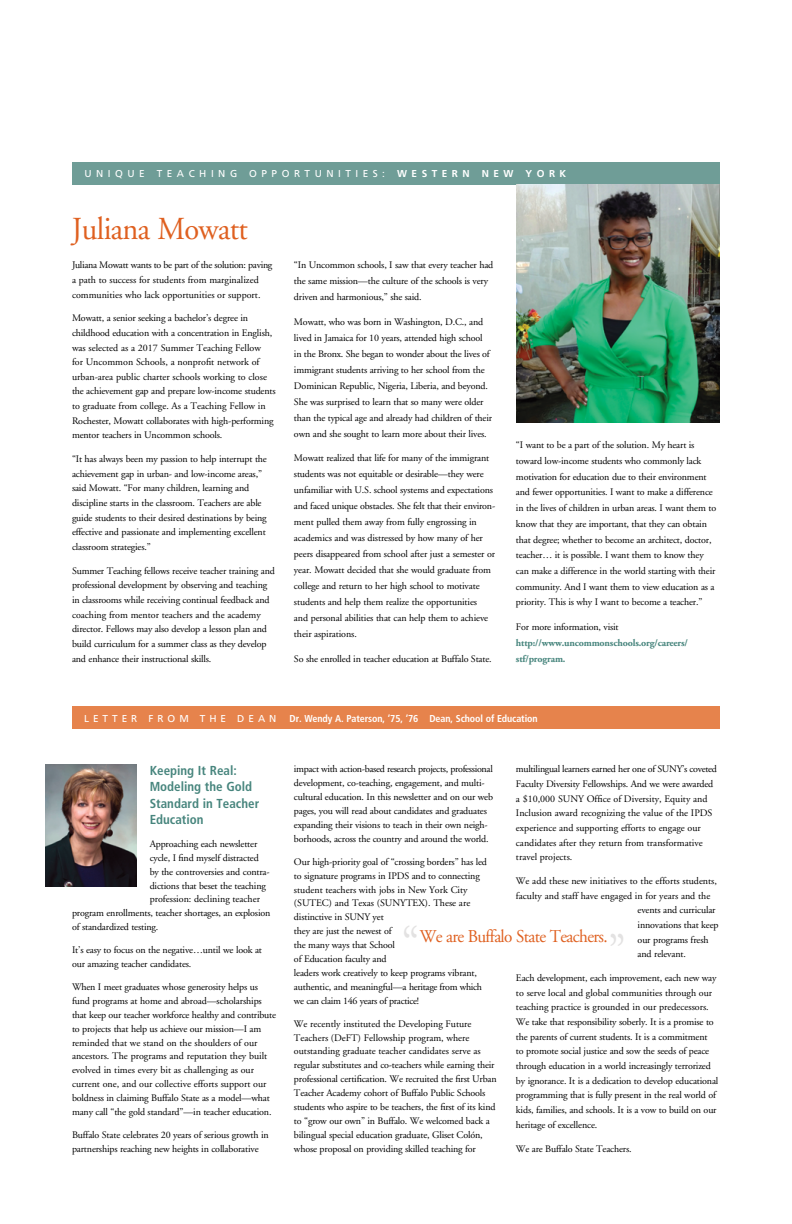
<style>
.page{position:relative;width:792px;height:1224px;background:#fff}
.page>*{position:absolute;margin:0;border:0;box-sizing:border-box;transform-origin:0 0}
.B__Secondary_headlin{font:53.4px "Adobe Garamond";color:#e3e2e2;scale:.8 1}
.B__Secondary_headlin-2{font:32px "Adobe Garamond";letter-spacing:-.02em;color:#df6020;scale:.95 1}
.B__Secondary_headlin-3{font:18px "Adobe Garamond";letter-spacing:-.035em;color:#df6020;scale:.95 1}
.E__Intro_body_copy{font:700 condensed 13px/16.4px "Frutiger";color:#47857d}
.D__Body_copy{font:10px/13.9px "Adobe Garamond";letter-spacing:-.015em;color:#000}
.D__Body_copy-2{font:700 10px/15.7px "Adobe Garamond";letter-spacing:-.015em;color:#47857d}
.D__Body_copy-3{font:700 condensed 10px "Frutiger";letter-spacing:-.01em;color:#fff}
.J__San_serif_callout{font:10px "Frutiger";letter-spacing:.45em;color:#fff}
.J__San_serif_callout-2{font:10px "Frutiger";letter-spacing:.4em;color:#fff}
.s1{font-weight:700}
.s2{font-weight:400;color:#000}
</style>
<div class="page">
<div style="left:72px;top:706px;width:648px;height:23px;background:#e6834c"></div>
<div style="left:72px;top:162px;width:648px;height:22px;background:#6f9d97"></div>
<img style="left:516px;top:184px;width:204px;height:239px">
<img style="left:45px;top:765px;width:91px;height:121px">
<p class="J__San_serif_callout" style="left:85px;top:168px;width:483px">UNIQUE TEACHING OPPORTUNITIES: <span class="s1">WESTERN NEW YORK</span></p>
<p class="B__Secondary_headlin-2" style="left:72px;top:212px;width:187px">Juliana Mowatt</p>
<p class="D__Body_copy" style="left:72px;top:258px;width:202px;line-height:14.6px">Juliana Mowatt wants to be part of the solution: paving a path to success for students from marginalized communities who lack opportunities or support.</p>
<p class="D__Body_copy" style="left:72px;top:311px;width:205px;line-height:14.6px">Mowatt, a senior seeking a bachelor’s degree in childhood education with a concentration in English, was selected as a 2017 Summer Teaching Fellow<br>for Uncommon Schools, a nonprofit network of urban-area public charter schools working to close the achievement gap and prepare low-income students to graduate from college. As a Teaching Fellow in Rochester, Mowatt collaborates with high-performing mentor teachers in Uncommon schools.</p>
<p class="D__Body_copy" style="left:72px;top:452px;width:196px;line-height:14.6px">“It has always been my passion to help interrupt the achievement gap in urban- and low-income areas,” said Mowatt. “For many children, learning and discipline starts in the classroom. Teachers are able guide students to their desired destinations by being effective and passionate and implementing excellent classroom strategies.”</p>
<p class="D__Body_copy" style="left:72px;top:563px;width:204px;line-height:14.6px">Summer Teaching fellows receive teacher training and professional development by observing and teaching in classrooms while receiving continual feedback and coaching from mentor teachers and the academy director. Fellows may also develop a lesson plan and build curriculum for a summer class as they develop and enhance their instructional skills.</p>
<p class="D__Body_copy" style="left:294px;top:257px;width:201px;line-height:15.9px">“In Uncommon schools, I saw that every teacher had the same mission—the culture of the schools is very driven and harmonious,” she said.</p>
<p class="D__Body_copy" style="left:294px;top:314px;width:200px;line-height:15.9px">Mowatt, who was born in Washington, D.C., and lived in Jamaica for 10 years, attended high school in the Bronx. She began to wonder about the lives of immigrant students arriving to her school from the Dominican Republic, Nigeria, Liberia, and beyond.<br>She was surprised to learn that so many were older than the typical age and already had children of their own and she sought to learn more about their lives.</p>
<p class="D__Body_copy" style="left:294px;top:451px;width:203px;line-height:15.9px">Mowatt realized that life for many of the immigrant students was not equitable or desirable—they were unfamiliar with U.S. school systems and expectations and faced unique obstacles. She felt that their environ&shy;ment pulled them away from fully engrossing in academics and was distressed by how many of her peers disappeared from school after just a semester or year. Mowatt decided that she would graduate from college and return to her high school to motivate students and help them realize the opportunities<br>and personal abilities that can help them to achieve their aspirations.</p>
<p class="D__Body_copy" style="left:294px;top:652px;width:199px">So she enrolled in teacher education at Buffalo State.</p>
<p class="D__Body_copy" style="left:516px;top:438px;width:202px;line-height:15.7px">“I want to be a part of the solution. My heart is toward low-income students who commonly lack motivation for education due to their environment and fewer opportunities. I want to make a difference in the lives of children in urban areas. I want them to know that they are important, that they can obtain that degree; whether to become an architect, doctor, teacher… it is possible. I want them to know they can make a difference in the world starting with their community. And I want them to view education as a priority. This is why I want to become a teacher.”</p>
<p class="D__Body_copy-2" style="left:516px;top:619px;width:174px"><span class="s2">For more information, visit </span>http://www.uncommonschools.org/careers/ stf/program.</p>
<p class="J__San_serif_callout-2" style="left:84px;top:712px;width:194px">LETTER FROM THE DEAN</p>
<p class="D__Body_copy-3" style="left:289px;top:712px;width:250px">Dr. Wendy A. Paterson, ’75, ’76 Dean, School of Education</p>
<p class="E__Intro_body_copy" style="left:150px;top:762px;width:111px">Keeping It Real:<br>Modeling the Gold<br>Standard in Teacher<br>Education</p>
<p class="D__Body_copy" style="left:150px;top:837px;width:109px">Approaching each newsletter</p>
<p class="D__Body_copy" style="left:150px;top:851px;width:111px">cycle, I find myself distracted</p>
<p class="D__Body_copy" style="left:150px;top:865px;width:121px">by the controversies and contra-</p>
<p class="D__Body_copy" style="left:150px;top:879px;width:118px">dictions that beset the teaching</p>
<p class="D__Body_copy" style="left:150px;top:893px;width:112px">profession: declining teacher</p>
<p class="D__Body_copy" style="left:72px;top:906px;width:200px">program enrollments, teacher shortages, an explosion</p>
<p class="D__Body_copy" style="left:72px;top:920px;width:88px">of standardized testing.</p>
<p class="D__Body_copy" style="left:72px;top:943px;width:192px">It’s easy to focus on the negative…until we look at our amazing teacher candidates.</p>
<p class="D__Body_copy" style="left:72px;top:980px;width:206px">When I meet graduates whose generosity helps us fund programs at home and abroad—scholarships that keep our teacher workforce healthy and contribute to projects that help us achieve our mission—I am reminded that we stand on the shoulders of our ancestors. The programs and reputation they built evolved in times every bit as challenging as our current one, and our collective efforts support our boldness in claiming Buffalo State as a model—what many call “the gold standard”—in teacher education.</p>
<p class="D__Body_copy" style="left:72px;top:1128px;width:198px">Buffalo State celebrates 20 years of serious growth in partnerships reaching new heights in collaborative</p>
<p class="D__Body_copy" style="left:294px;top:762px;width:201px">impact with action-based research projects, professional development, co-teaching, engagement, and multi&shy;cultural education. In this newsletter and on our web pages, you will read about candidates and graduates expanding their visions to teach in their own neigh&shy;borhoods, across the country and around the world.</p>
<p class="D__Body_copy" style="left:294px;top:855px;width:194px">Our high-priority goal of “crossing borders” has led to signature programs in IPDS and to connecting student teachers with jobs in New York City (SUTEC) and Texas (SUNYTEX). These are distinctive in SUNY yet<br>they are just the newest of<br>the many ways that School<br>of Education faculty and<br>leaders work creatively to keep programs vibrant, authentic, and meaningful—a heritage from which we can claim 146 years of practice!</p>
<p class="D__Body_copy" style="left:294px;top:1017px;width:204px">We recently instituted the Developing Future Teachers (DeFT) Fellowship program, where outstanding graduate teacher candidates serve as regular substitutes and co-teachers while earning their professional certification. We recruited the first Urban Teacher Academy cohort of Buffalo Public Schools students who aspire to be teachers, the first of its kind to “grow our own” in Buffalo. We welcomed back a bilingual special education graduate, Gliset Colón, whose proposal on providing skilled teaching for</p>
<p class="D__Body_copy" style="left:516px;top:762px;width:203px;line-height:14.7px">multilingual learners earned her one of SUNY’s coveted Faculty Diversity Fellowships. And we were awarded a $10,000 SUNY Office of Diversity, Equity and Inclusion award recognizing the value of the IPDS experience and supporting efforts to engage our candidates after they return from transformative travel projects.</p>
<p class="D__Body_copy" style="left:516px;top:874px;width:203px">We add these new initiatives to the efforts students,</p>
<p class="D__Body_copy" style="left:516px;top:889px;width:196px">faculty and staff have engaged in for years and the</p>
<p class="D__Body_copy" style="left:638px;top:903px;width:79px">events and curricular</p>
<p class="D__Body_copy" style="left:638px;top:918px;width:82px">innovations that keep</p>
<p class="D__Body_copy" style="left:638px;top:933px;width:72px">our programs fresh</p>
<p class="D__Body_copy" style="left:638px;top:947px;width:50px">and relevant.</p>
<p class="D__Body_copy" style="left:516px;top:971px;width:204px;line-height:14.7px">Each development, each improvement, each new way to serve local and global communities through our teaching practice is grounded in our predecessors.<br>We take that responsibility soberly. It is a promise to the parents of current students. It is a commitment<br>to promote social justice and sow the seeds of peace through education in a world increasingly terrorized by ignorance. It is a dedication to develop educational programming that is fully present in the real world of kids, families, and schools. It is a vow to build on our heritage of excellence.</p>
<p class="D__Body_copy" style="left:516px;top:1142px;width:117px">We are Buffalo State Teachers.</p>
<p class="B__Secondary_headlin" style="left:402px;top:917px;width:23px">“</p>
<p class="B__Secondary_headlin-3" style="left:420px;top:927px;width:199px">We are Buffalo State Teachers.</p>
<p class="B__Secondary_headlin" style="left:609px;top:926px;width:23px">”</p>
</div>
